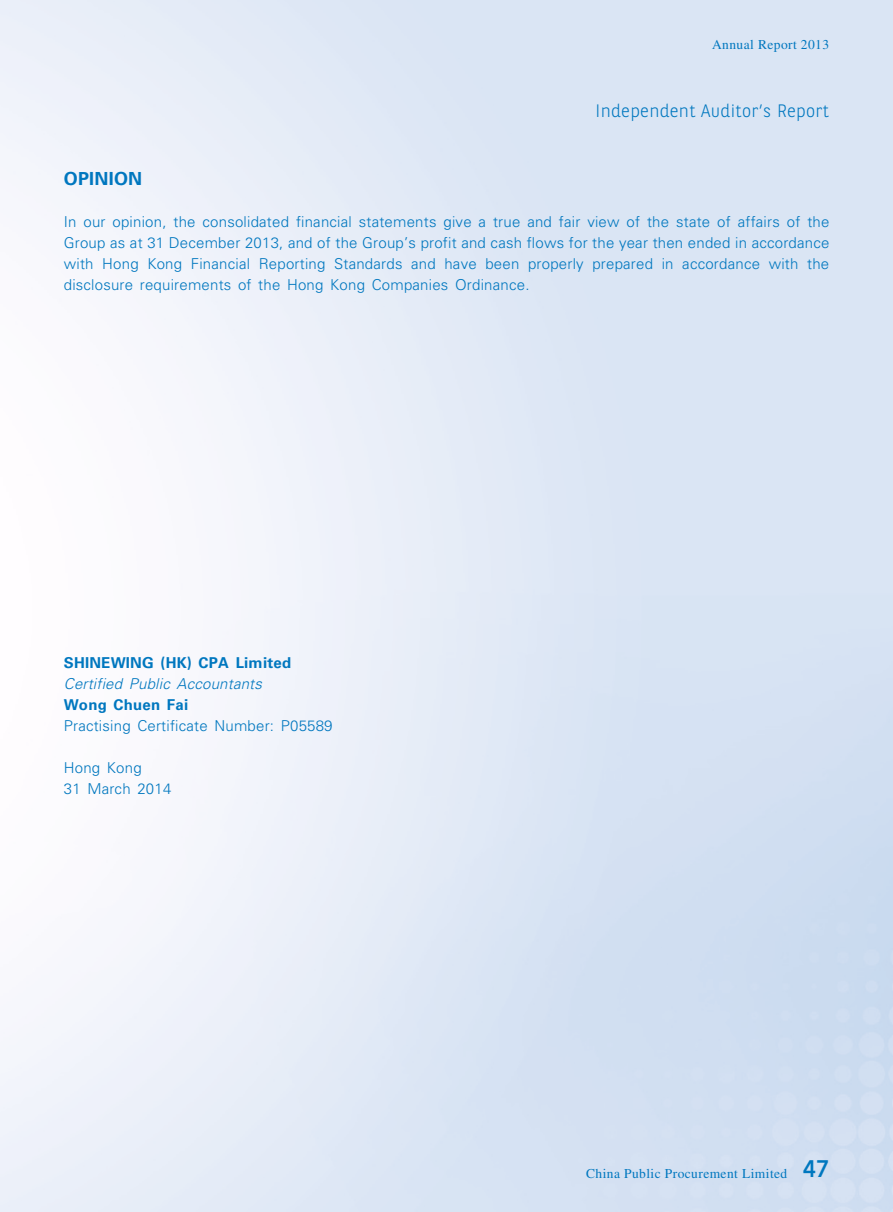
<style>
.page{position:relative;width:893px;height:1212px;background:#fff}
.page>*{position:absolute;margin:0;border:0;box-sizing:border-box;transform-origin:0 0}
.t1{font:300 18px "BNPP Sans";letter-spacing:.015em;color:#0077bf}
._03_H1{font:700 18px "Univers LT Std";letter-spacing:.015em;color:#0077bf}
._01_Body_Text{font:300 15px/21px "Univers LT Std";letter-spacing:.015em;color:#0077bf;text-align:justify}
._01_Body_Text-2{font:700 15px/21px "Univers LT Std";letter-spacing:.015em;color:#0077bf}
.t2{font:13.5px "Times LT Std";letter-spacing:.03em;color:#0077bf}
.s1{font-weight:300;font-style:italic}
.s2{font-weight:300}
.s3{font-family:"BNPP Sans";font-size:24px}
</style>
<div class="page">
<p class="t2" style="left:712px;top:37px;width:119px">Annual Report 2013</p>
<p class="t1" style="left:596px;top:99px;width:235px">Independent Auditor’s Report</p>
<p class="_03_H1" style="left:64px;top:168px;width:80px">OPINION</p>
<p class="_01_Body_Text" style="left:64px;top:211px;width:767px">In our opinion, the consolidated financial statements give a true and fair view of the state of affairs of the Group as at 31 December 2013, and of the Group’s profit and cash flows for the year then ended in accordance with Hong Kong Financial Reporting Standards and have been properly prepared in accordance with the disclosure requirements of the Hong Kong Companies Ordinance.</p>
<p class="_01_Body_Text-2" style="left:64px;top:652px;width:270px">SHINEWING (HK) CPA Limited<br><span class="s1">Certified Public Accountants<br></span>Wong Chuen Fai<br><span class="s2">Practising Certificate Number: P05589</span></p>
<p class="_01_Body_Text" style="left:64px;top:757px;width:109px">Hong Kong<br>31 March 2014</p>
<p class="t2" style="left:586px;top:1165px;width:245px">China Public Procurement Limited <span class="s3">47</span></p>
</div>
